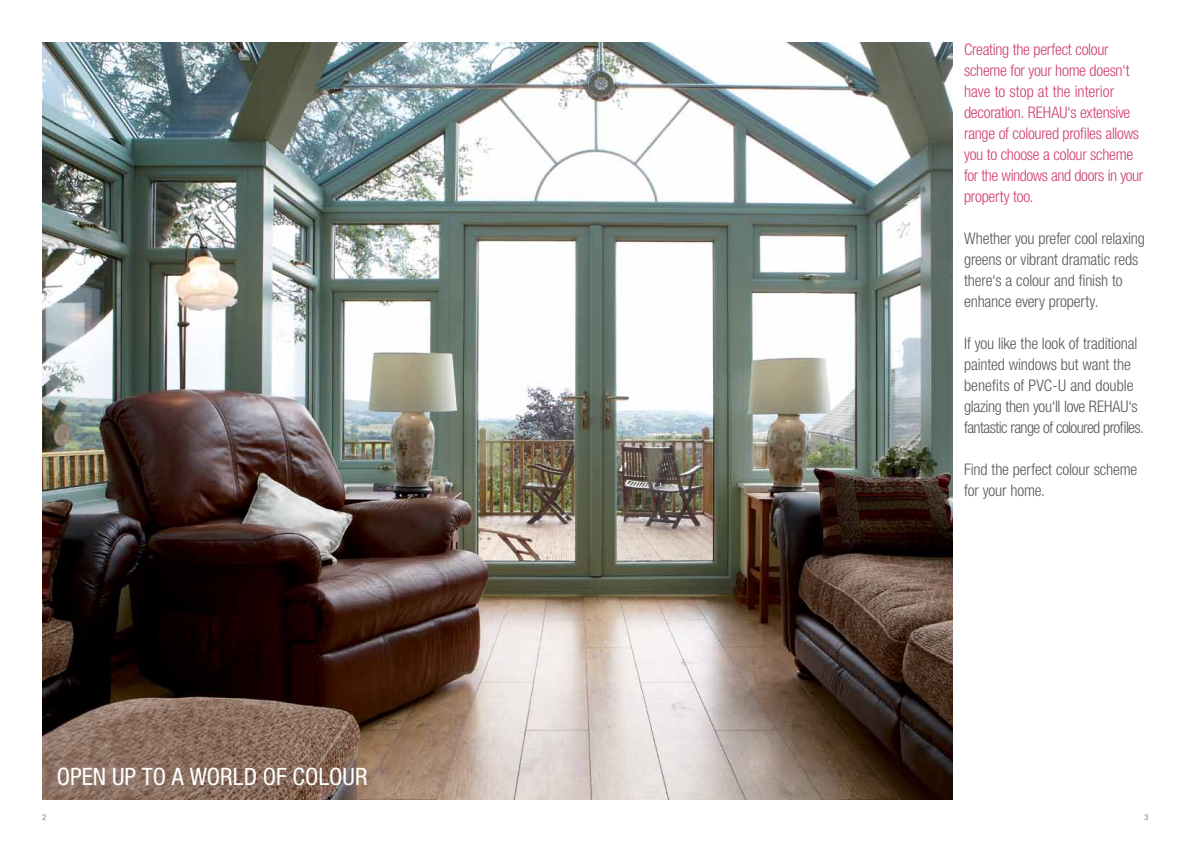
<style>
.page{position:relative;width:1191px;height:842px;background:#fff}
.page>*{position:absolute;margin:0;border:0;box-sizing:border-box;transform-origin:0 0}
.t1{font:condensed 24px "Helvetica Neue";color:#fff}
.t2{font:300 condensed 16px/21px "Helvetica Neue";letter-spacing:-.01em;color:#58595b}
.t3{font:300 condensed 16px/21px "Helvetica Neue";letter-spacing:-.02em;color:#d13f76}
.t4{font:300 condensed 8px "Helvetica Neue";color:#58595b}
</style>
<div class="page">
<img style="left:43px;top:43px;width:909px;height:756px">
<h1 class="t1" style="left:57px;top:763px;width:312px">OPEN UP TO A WORLD OF COLOUR</h1>
<p class="t3" style="left:964px;top:39px;width:180px">Creating the perfect colour scheme for your home doesn‘t have to stop at the interior decoration. REHAU‘s extensive range of coloured profiles allows you to choose a colour scheme for the windows and doors in your property too.</p>
<p class="t2" style="left:964px;top:228px;width:182px">Whether you prefer cool relaxing greens or vibrant dramatic reds there‘s a colour and finish to enhance every property.</p>
<p class="t2" style="left:964px;top:333px;width:181px">If you like the look of traditional painted windows but want the benefits of PVC-U and double glazing then you‘ll love REHAU‘s fantastic range of coloured profiles.</p>
<p class="t2" style="left:964px;top:459px;width:175px">Find the perfect colour scheme for your home.</p>
<p class="t4" style="left:43px;top:812px;width:5px">2</p>
<p class="t4" style="left:1144px;top:812px;width:5px">3</p>
</div>
